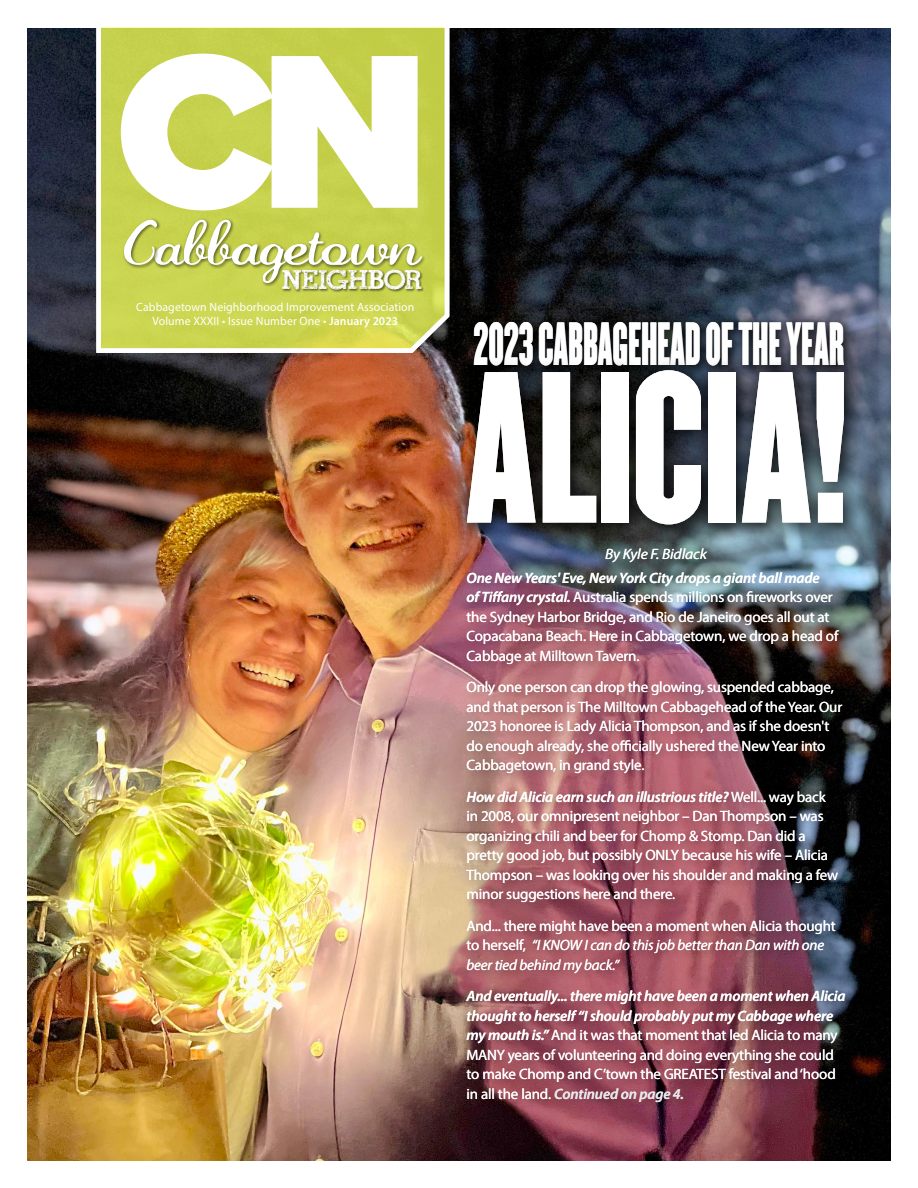
<style>
.page{position:relative;width:918px;height:1188px;background:#fff}
.page>*{position:absolute;margin:0;border:0;box-sizing:border-box;transform-origin:0 0}
.t1{font:900 227.4px "Proxima Nova";color:#fff}
.t2{font:188.1px "Champion HTF Lightweight";letter-spacing:-.03em;color:#fff;scale:.9 1}
.t3{font:53.1px "Champion HTF Lightweight";letter-spacing:-.01em;color:#fff;scale:.67 1}
.t4{font:34.35px "ROADMOVIE";letter-spacing:-.06em;color:#fff}
.t5{font:15px/19.5px "Myriad Pro";letter-spacing:-.01em;color:#fff}
.t6{font:italic 15px/19.5px "Myriad Pro";letter-spacing:-.01em;color:#fff}
.t7{font:italic 15px "Myriad Pro";letter-spacing:-.01em;color:#fff;scale:1.05 1}
.t8{font:italic 600 15px "Myriad Pro";color:#fff}
.t9{font:12px/14.1px "Myriad Pro";letter-spacing:.01em;color:#fff;text-align:center}
.s1{font-weight:600}
.s2{font-weight:600;font-style:italic}
.s3{font-style:normal}
.s4{font-weight:600;font-style:italic;color:#e6e7e8}
</style>
<div class="page">
<img style="left:27px;top:28px;width:864px;height:1133px">
<div style="left:462px;top:543px;width:394px;height:570px;background:#000;opacity:.15"></div>
<div style="left:467px;top:314px;width:390px;height:64px;background:#000;opacity:.45"></div>
<div style="left:452px;top:355px;width:413px;height:190px;background:#000;opacity:.45"></div>
<svg style="left:94px;top:27px;width:360px;height:328px;background:#c3cc57"></svg>
<h1 class="t1" style="left:117px;top:-38px;width:315px">CN</h1>
<h3 class="t4" style="left:283px;top:261px;width:143px">Neighbor</h3>
<p class="t9" style="left:136px;top:300px;width:280px">Cabbagetown Neighborhood Improvement Association<br>Volume XXXII • Issue Number One • <span class="s1">January 2023</span></p>
<h3 class="t3" style="left:473px;top:309px;width:555px">2023 CABBAGEHEAD OF THE YEAR</h3>
<h2 class="t2" style="left:466px;top:325px;width:429px">ALICIA!</h2>
<p class="t7" style="left:605px;top:544px;width:98px">By Kyle F. Bidlack</p>
<p class="t5" style="left:466px;top:568px;width:373px"><span class="s2">One New Years' Eve, New York City drops a giant ball made<br>of Tiffany crystal.</span> Australia spends millions on fireworks over the Sydney Harbor Bridge, and Rio de Janeiro goes all out at Copacabana Beach. Here in Cabbagetown, we drop a head of Cabbage at Milltown Tavern.</p>
<p class="t5" style="left:466px;top:677px;width:377px">Only one person can drop the glowing, suspended cabbage, and that person is The Milltown Cabbagehead of the Year. Our 2023 honoree is Lady Alicia Thompson, and as if she doesn't do enough already, she officially ushered the New Year into Cabbagetown, in grand style.</p>
<p class="t5" style="left:466px;top:787px;width:373px"><span class="s2">How did Alicia earn such an illustrious title?</span> Well... way back in 2008, our omnipresent neighbor – Dan Thompson – was organizing chili and beer for Chomp &amp; Stomp. Dan did a pretty good job, but possibly ONLY because his wife – Alicia Thompson – was looking over his shoulder and making a few minor suggestions here and there.</p>
<p class="t6" style="left:466px;top:916px;width:371px"><span class="s3">And... there might have been a moment when Alicia thought to herself,</span> “I KNOW I can do this job better than Dan with one beer tied behind my back.”</p>
<p class="t5" style="left:466px;top:986px;width:381px"><span class="s2">And eventually... there might have been a moment when Alicia thought to herself “I should probably put my Cabbage where my mouth is.”</span> And it was that moment that led Alicia to many MANY years of volunteering and doing everything she could to make Chomp and C’town the GREATEST festival and ‘hood in all the land. <span class="s4">Continued on page 4.</span></p>
<p class="t8" style="left:492px;top:588px;width:6px">f</p>
<p class="t5" style="left:620px;top:736px;width:14px">f</p>
</div>
